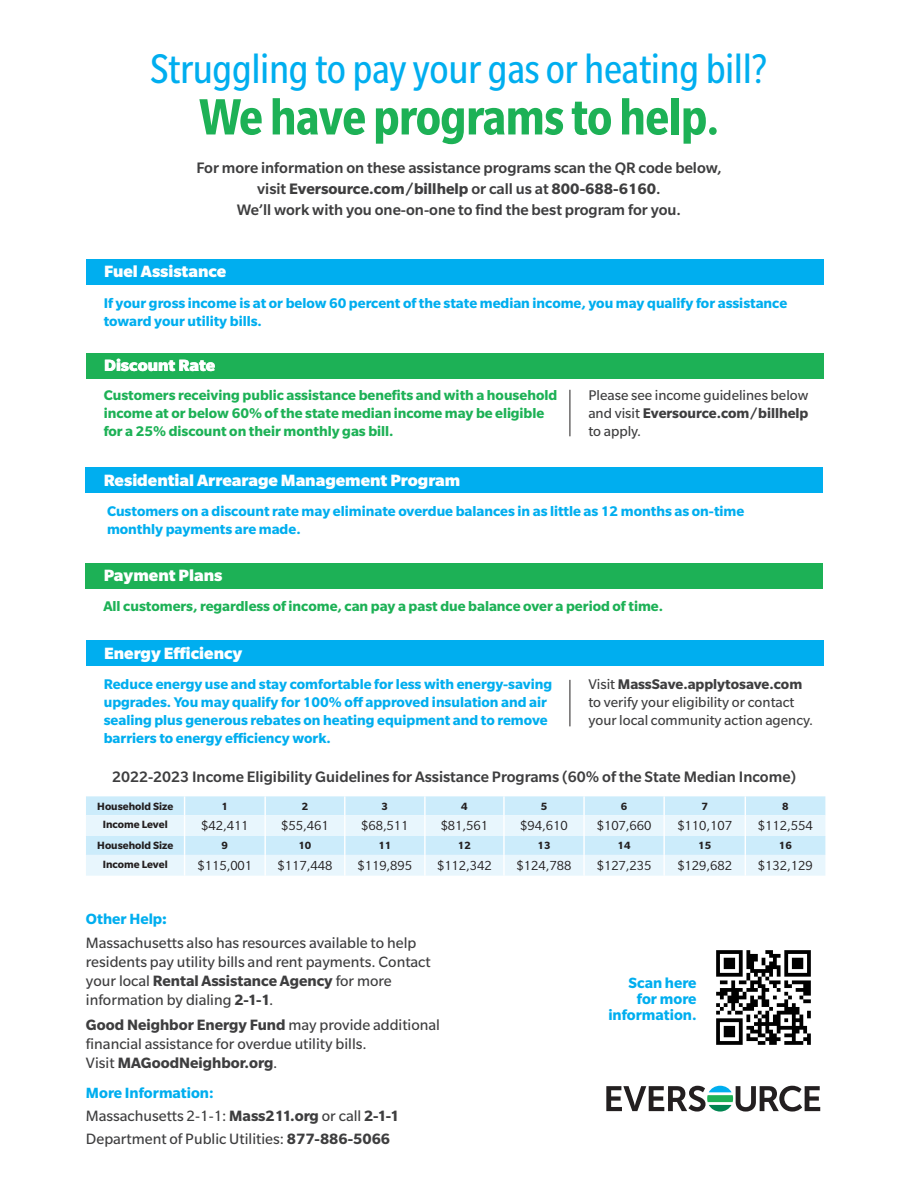
<style>
.page{position:relative;width:918px;height:1188px;background:#fff}
.page>*{position:absolute;margin:0;border:0;box-sizing:border-box;transform-origin:0 0}
.t1{font:700 condensed 55.5px "Slate Pro";letter-spacing:-.01em;color:#1db156}
.t2{font:condensed 45px "Slate Pro";letter-spacing:-.01em;color:#00aeef}
.t3{font:900 17.85px "Slate Pro";color:#fff}
.t4{font:500 16.5px/21px "Slate Pro";color:#3e3e3f;text-align:center}
.t5{font:16.35px/19px "Slate Pro";color:#3e3e3f}
.t6{font:700 16.05px/16px "Slate Pro";color:#00aeef;text-align:right}
.t7{font:700 15.3px/17.9px "Slate Pro";color:#00aeef}
.t8{font:700 15.3px/17.9px "Slate Pro";color:#1db156}
.t9{font:15.3px/17.9px "Slate Pro";color:#3e3e3f;text-align:justify}
.t10{font:14.25px "Slate Pro";color:#231f20}
.t11{font:700 11.4px "Slate Pro";color:#231f20}
.s1{font-weight:700}
.s2{font-weight:900}
</style>
<div class="page">
<img style="left:716px;top:950px;width:95px;height:95px">
<hr style="left:570px;top:390px;width:1px;height:46px;background:#231f20">
<hr style="left:570px;top:680px;width:1px;height:46px;background:#231f20">
<div style="left:86px;top:353px;width:738px;height:26px;background:#1db156"></div>
<div style="left:86px;top:259px;width:738px;height:26px;background:#00aeef"></div>
<div style="left:86px;top:641px;width:738px;height:25px;background:#00aeef"></div>
<div style="left:85px;top:563px;width:738px;height:25px;background:#1db156"></div>
<div style="left:85px;top:467px;width:738px;height:25px;background:#00aeef"></div>
<svg style="left:606px;top:1086px;width:214px;height:26px"></svg>
<svg style="left:86px;top:796px;width:739px;height:80px;background:#dbf1fc"></svg>
<p class="t2" style="left:151px;top:46px;width:618px">Struggling to pay your gas or heating bill?</p>
<p class="t1" style="left:199px;top:87px;width:522px">We have programs to help.</p>
<p class="t4" style="left:196px;top:157px;width:527px">For more information on these assistance programs scan the QR code below, visit <span class="s1">Eversource.com/billhelp</span> or call us at <span class="s1">800-688-6160</span>.<br>We’ll work with you one-on-one to find the best program for you.</p>
<p class="t3" style="left:104px;top:262px;width:124px">Fuel Assistance</p>
<p class="t7" style="left:104px;top:294px;width:685px">If your gross income is at or below 60 percent of the state median income, you may qualify for assistance toward your utility bills.</p>
<p class="t3" style="left:104px;top:356px;width:113px">Discount Rate</p>
<p class="t8" style="left:104px;top:386px;width:455px">Customers receiving public assistance benefits and with a household income at or below 60% of the state median income may be eligible for a 25% discount on their monthly gas bill.</p>
<p class="t3" style="left:104px;top:470px;width:358px">Residential Arrearage Management Program</p>
<p class="t9" style="left:588px;top:386px;width:222px">Please see income guidelines below and visit <span class="s1">Eversource.com/billhelp </span>to apply.</p>
<p class="t7" style="left:107px;top:502px;width:639px">Customers on a discount rate may eliminate overdue balances in as little as 12 months as on-time monthly payments are made.</p>
<p class="t3" style="left:104px;top:565px;width:120px">Payment Plans</p>
<p class="t8" style="left:103px;top:597px;width:561px">All customers, regardless of income, can pay a past due balance over a period of time.</p>
<p class="t3" style="left:104px;top:643px;width:140px">Energy Efficiency</p>
<p class="t7" style="left:104px;top:675px;width:450px">Reduce energy use and stay comfortable for less with energy-saving upgrades. You may qualify for 100% off approved insulation and air sealing plus generous rebates on heating equipment and to remove barriers to energy efficiency work.</p>
<p class="t9" style="left:588px;top:675px;width:226px;text-align:left">Visit <span class="s1">MassSave.applytosave.com </span>to verify your eligibility or contact your local community action agency.</p>
<p class="t4" style="left:112px;top:766px;width:686px">2022-2023 Income Eligibility Guidelines for Assistance Programs (60% of the State Median Income)</p>
<p class="t11" style="left:97px;top:800px;width:78px">Household Size</p>
<p class="t11" style="left:222px;top:800px;width:8px">1</p>
<p class="t11" style="left:302px;top:800px;width:8px">2</p>
<p class="t11" style="left:382px;top:800px;width:8px">3</p>
<p class="t11" style="left:461px;top:800px;width:8px">4</p>
<p class="t11" style="left:541px;top:800px;width:8px">5</p>
<p class="t11" style="left:621px;top:800px;width:8px">6</p>
<p class="t11" style="left:701px;top:800px;width:8px">7</p>
<p class="t11" style="left:782px;top:800px;width:8px">8</p>
<p class="t11" style="left:103px;top:819px;width:66px">Income Level</p>
<p class="t10" style="left:201px;top:818px;width:49px">$42,411</p>
<p class="t10" style="left:281px;top:818px;width:49px">$55,461</p>
<p class="t10" style="left:361px;top:818px;width:49px">$68,511</p>
<p class="t10" style="left:441px;top:818px;width:49px">$81,561</p>
<p class="t10" style="left:520px;top:818px;width:49px">$94,610</p>
<p class="t10" style="left:597px;top:818px;width:56px">$107,660</p>
<p class="t10" style="left:677px;top:818px;width:56px">$110,107</p>
<p class="t10" style="left:758px;top:818px;width:56px">$112,554</p>
<p class="t11" style="left:97px;top:839px;width:78px">Household Size</p>
<p class="t11" style="left:222px;top:839px;width:8px">9</p>
<p class="t11" style="left:298px;top:839px;width:14px">10</p>
<p class="t11" style="left:378px;top:839px;width:14px">11</p>
<p class="t11" style="left:458px;top:839px;width:14px">12</p>
<p class="t11" style="left:538px;top:839px;width:14px">13</p>
<p class="t11" style="left:618px;top:839px;width:14px">14</p>
<p class="t11" style="left:698px;top:839px;width:14px">15</p>
<p class="t11" style="left:779px;top:839px;width:14px">16</p>
<p class="t11" style="left:103px;top:858px;width:66px">Income Level</p>
<p class="t10" style="left:197px;top:858px;width:56px">$115,001</p>
<p class="t10" style="left:278px;top:858px;width:56px">$117,448</p>
<p class="t10" style="left:357px;top:858px;width:56px">$119,895</p>
<p class="t10" style="left:437px;top:858px;width:56px">$112,342</p>
<p class="t10" style="left:517px;top:858px;width:56px">$124,788</p>
<p class="t10" style="left:597px;top:858px;width:56px">$127,235</p>
<p class="t10" style="left:677px;top:858px;width:56px">$129,682</p>
<p class="t10" style="left:758px;top:858px;width:56px">$132,129</p>
<p class="t6" style="left:86px;top:911px;width:83px">Other Help<span class="s2">:</span></p>
<p class="t5" style="left:86px;top:933px;width:346px">Massachusetts also has resources available to help residents pay utility bills and rent payments. Contact your local <span class="s1">Rental Assistance Agency</span> for more information by dialing <span class="s1">2-1-1</span>.</p>
<p class="t5" style="left:86px;top:1015px;width:356px"><span class="s1">Good Neighbor Energy Fund</span> may provide additional financial assistance for overdue utility bills.<br>Visit <span class="s1">MAGoodNeighbor.org</span>.</p>
<p class="t6" style="left:86px;top:1084px;width:129px">More Information:</p>
<p class="t5" style="left:86px;top:1106px;width:315px">Massachusetts 2-1-1: <span class="s1">Mass211.org</span> or call <span class="s1">2-1-1</span></p>
<p class="t5" style="left:86px;top:1129px;width:306px">Department of Public Utilities: <span class="s1">877-886-5066</span></p>
<p class="t6" style="left:608px;top:975px;width:90px">Scan here for more information.</p>
</div>
